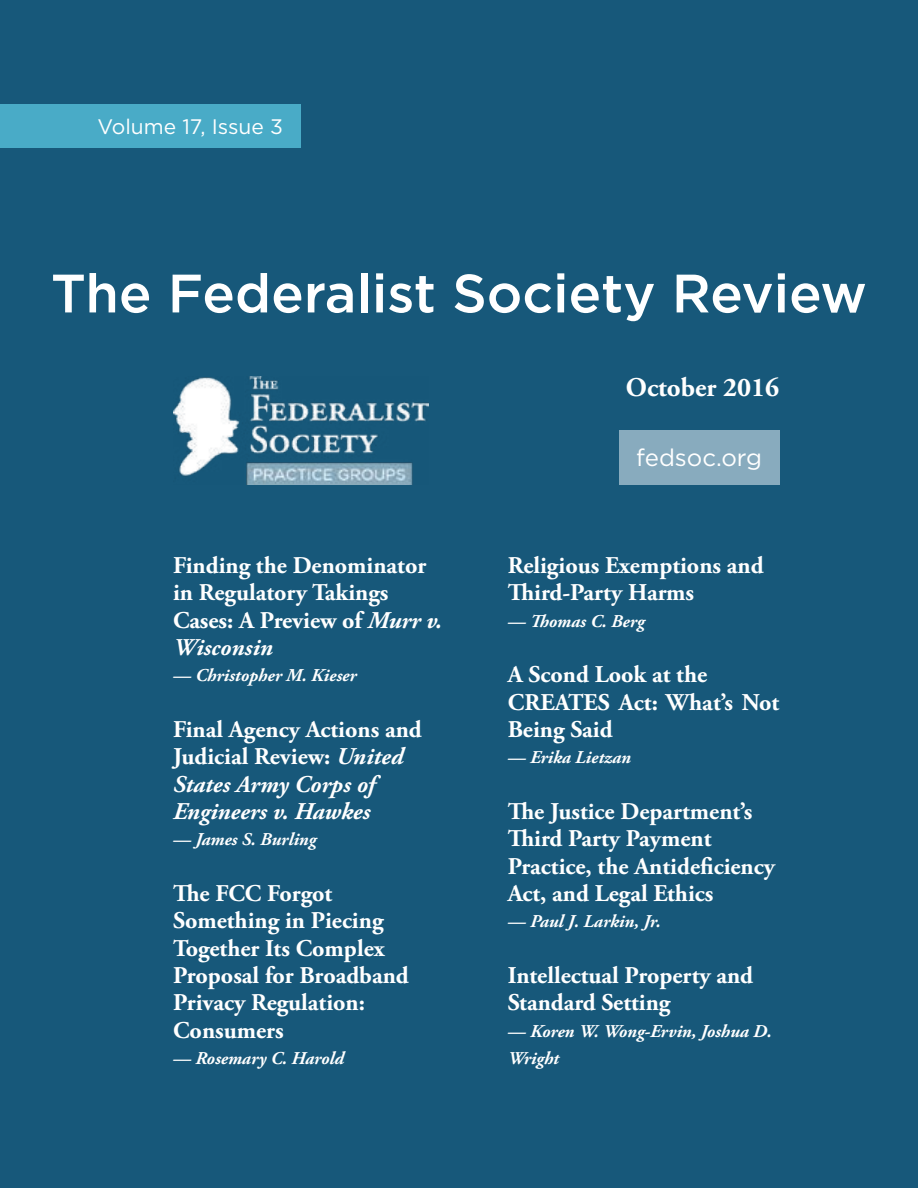
<style>
.page{position:relative;width:918px;height:1188px;background:#17587a}
.page>*{position:absolute;margin:0;border:0;box-sizing:border-box;transform-origin:0 0}
.t1{font:500 54px "Gotham";color:#fff}
.t2{font:700 27px "Adobe Garamond Pro";color:#fff}
.t3{font:700 24px/27.3px "Adobe Garamond Pro";color:#fff}
.t4{font:italic 700 24px/27.3px "Adobe Garamond Pro";color:#fff}
.t5{font:24px "Gotham";color:#fff}
.t6{font:21px "Gotham";color:#fff}
.t7{font:italic 700 18px/27.3px "Adobe Garamond Pro";color:#fff}
.s1{font-style:italic}
.s2{font-style:normal}
</style>
<div class="page">
<img style="left:173px;top:377px;width:255px;height:108px">
<div style="left:619px;top:431px;width:160px;height:54px;background:#88abbe"></div>
<div style="left:0;top:104px;width:301px;height:44px;background:#49abc7"></div>
<p class="t6" style="left:98px;top:113px;width:187px">Volume 17, Issue 3</p>
<h1 class="t1" style="left:51px;top:258px;width:817px">The Federalist Society Review</h1>
<p class="t2" style="left:626px;top:372px;width:155px">October 2016</p>
<p class="t3" style="left:173px;top:552px;width:271px">Finding the Denominator in Regulatory Takings<br>Cases: A Preview of <span class="s1">Murr v.<br>Wisconsin</span></p>
<p class="t7" style="left:173px;top:662px;width:185px">— Christopher M. Kieser</p>
<p class="t4" style="left:173px;top:716px;width:250px"><span class="s2">Final Agency Actions and<br>Judicial Review:</span> United<br>States Army Corps of<br>Engineers v. Hawkes</p>
<p class="t7" style="left:173px;top:826px;width:145px">— James S. Burling</p>
<p class="t3" style="left:173px;top:880px;width:237px">The FCC Forgot<br>Something in Piecing<br>Together Its Complex<br>Proposal for Broadband<br>Privacy Regulation:<br>Consumers</p>
<p class="t7" style="left:173px;top:1045px;width:173px">— Rosemary C. Harold</p>
<p class="t5" style="left:636px;top:442px;width:127px">fedsoc.org</p>
<p class="t3" style="left:508px;top:552px;width:257px">Religious Exemptions and<br>Third-Party Harms</p>
<p class="t7" style="left:508px;top:608px;width:138px">— Thomas C. Berg</p>
<p class="t3" style="left:508px;top:661px;width:273px">A Scond Look at the<br>CREATES Act: What’s Not<br>Being Said</p>
<p class="t7" style="left:508px;top:744px;width:125px">— Erika Lietzan</p>
<p class="t3" style="left:508px;top:798px;width:269px">The Justice Department’s<br>Third Party Payment<br>Practice, the Antideficiency<br>Act, and Legal Ethics</p>
<p class="t7" style="left:508px;top:908px;width:154px">— Paul J. Larkin, Jr.</p>
<p class="t3" style="left:508px;top:962px;width:247px">Intellectual Property and<br>Standard Setting</p>
<p class="t7" style="left:508px;top:1018px;width:266px">— Koren W. Wong-Ervin, Joshua D.<br>Wright</p>
</div>
